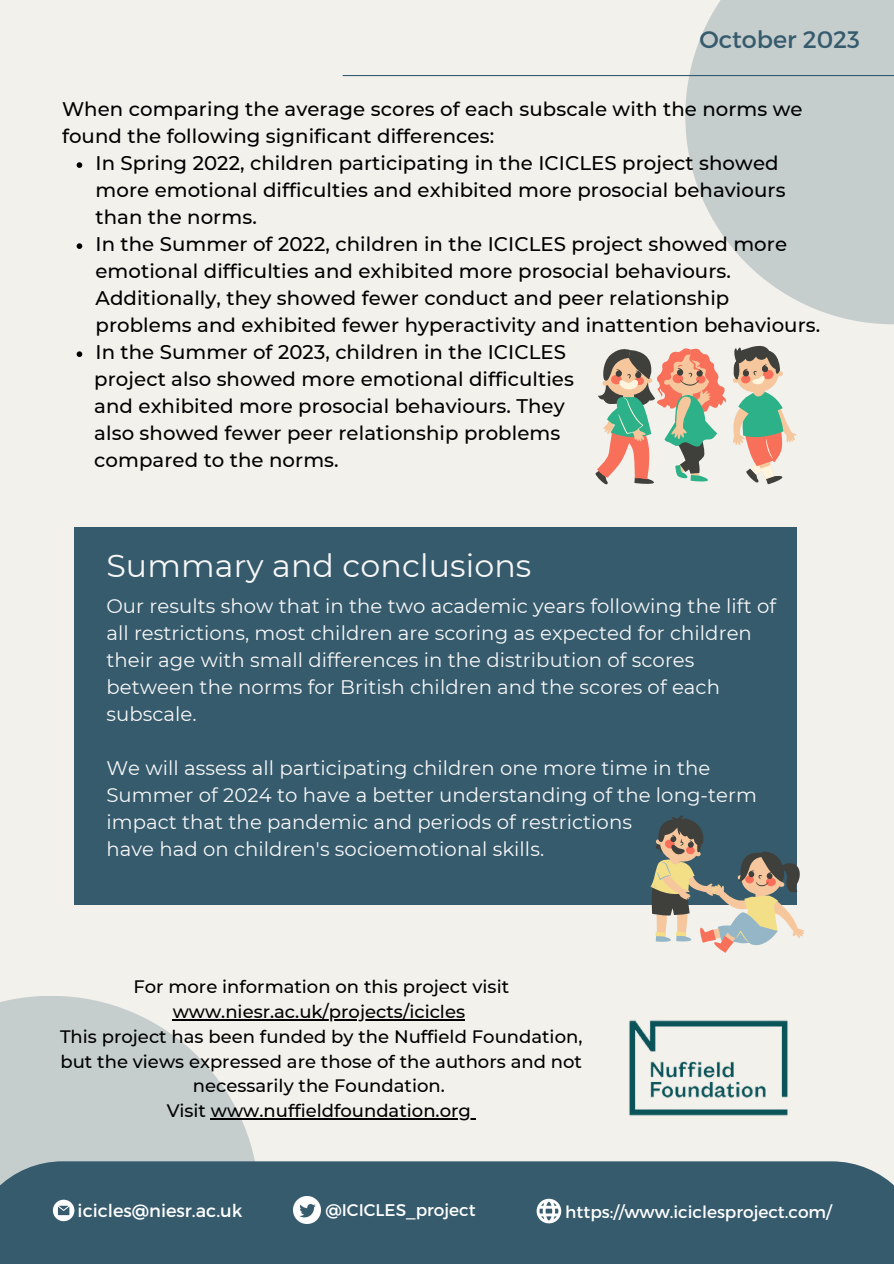
<style>
.page{position:relative;width:894px;height:1264px;background:#fff}
.page>*{position:absolute;margin:0;border:0;box-sizing:border-box;transform-origin:0 0}
.t1{font:31.65px "Montserrat";letter-spacing:.005em;color:#f7f7f7}
.t2{font:23.85px "Montserrat";color:#365b6d}
.t3{font:500 19.65px/27px "Montserrat";letter-spacing:.005em;color:#000}
.t4{font:19.65px/27px "Montserrat";letter-spacing:.005em;color:#f7f7f7}
.t5{font:500 18px/24.8px "Montserrat";color:#000;text-align:center}
.t6{font:17.85px "Montserrat";color:#fff}
.t7{font:16.95px "Montserrat";color:#fff}
</style>
<div class="page">
<div style="left:0;top:0;width:893px;height:1263px;background:#f2f1ec"></div>
<svg style="left:0;top:996px;width:259px;height:165px;fill:#c5cdcd"></svg>
<div style="left:0;top:1161px;width:893px;height:102px;background:#365b6d"></div>
<svg style="left:53px;top:1199px;width:21px;height:21px"></svg>
<svg style="left:536px;top:1198px;width:25px;height:25px"></svg>
<img style="left:294px;top:1196px;width:27px;height:27px">
<svg style="left:685px;top:0;width:208px;height:324px;fill:#c5cdcd"></svg>
<hr style="left:342px;top:75px;width:551px;height:1px;background:#365b6d">
<img style="left:629px;top:1020px;width:159px;height:96px">
<div style="left:74px;top:527px;width:722px;height:377px;background:#365b6d"></div>
<svg style="left:650px;top:814px;width:154px;height:138px"></svg>
<svg style="left:595px;top:345px;width:201px;height:140px"></svg>
<hr style="left:173px;top:1019px;width:292px;height:1px;background:#000">
<hr style="left:211px;top:1118px;width:260px;height:1px;background:#000">
<svg style="left:77px;top:162px;width:5px;height:6px"></svg>
<svg style="left:77px;top:243px;width:5px;height:6px"></svg>
<svg style="left:77px;top:351px;width:5px;height:6px"></svg>
<p class="t2" style="left:699px;top:24px;width:162px">October 2023</p>
<p class="t3" style="left:62px;top:96px;width:742px">When comparing the average scores of each subscale with the norms we found the following significant differences:</p>
<p class="t3" style="left:95px;top:150px;width:691px">In Spring 2022, children participating in the ICICLES project showed more emotional difficulties and exhibited more prosocial behaviours than the norms.</p>
<p class="t3" style="left:95px;top:231px;width:726px">In the Summer of 2022, children in the ICICLES project showed more emotional difficulties and exhibited more prosocial behaviours.<br>Additionally, they showed fewer conduct and peer relationship problems and exhibited fewer hyperactivity and inattention behaviours.</p>
<p class="t3" style="left:95px;top:339px;width:472px">In the Summer of 2023, children in the ICICLES</p>
<p class="t3" style="left:94px;top:366px;width:481px">project also showed more emotional difficulties</p>
<p class="t3" style="left:94px;top:393px;width:472px">and exhibited more prosocial behaviours. They</p>
<p class="t3" style="left:94px;top:420px;width:467px">also showed fewer peer relationship problems</p>
<p class="t3" style="left:94px;top:447px;width:246px">compared to the norms.</p>
<p class="t1" style="left:106px;top:546px;width:426px">Summary and conclusions</p>
<p class="t4" style="left:106px;top:592px;width:671px">Our results show that in the two academic years following the lift of all restrictions, most children are scoring as expected for children their age with small differences in the distribution of scores between the norms for British children and the scores of each subscale.</p>
<p class="t4" style="left:106px;top:754px;width:652px">We will assess all participating children one more time in the<br>Summer of 2024 to have a better understanding of the long-term impact that the pandemic and periods of restrictions</p>
<p class="t4" style="left:106px;top:835px;width:439px">have had on children's socioemotional skills.</p>
<p class="t5" style="left:133px;top:974px;width:377px">For more information on this project visit www.niesr.ac.uk/projects/icicles</p>
<p class="t5" style="left:60px;top:1024px;width:524px">This project has been funded by the Nuffield Foundation, but the views expressed are those of the authors and not necessarily the Foundation.</p>
<p class="t5" style="left:167px;top:1098px;width:306px">Visit www.nuffieldfoundation.org</p>
<p class="t6" style="left:78px;top:1198px;width:166px">icicles@niesr.ac.uk</p>
<p class="t7" style="left:325px;top:1198px;width:152px">@ICICLES_project</p>
<p class="t7" style="left:565px;top:1200px;width:268px">https://www.iciclesproject.com/</p>
</div>
